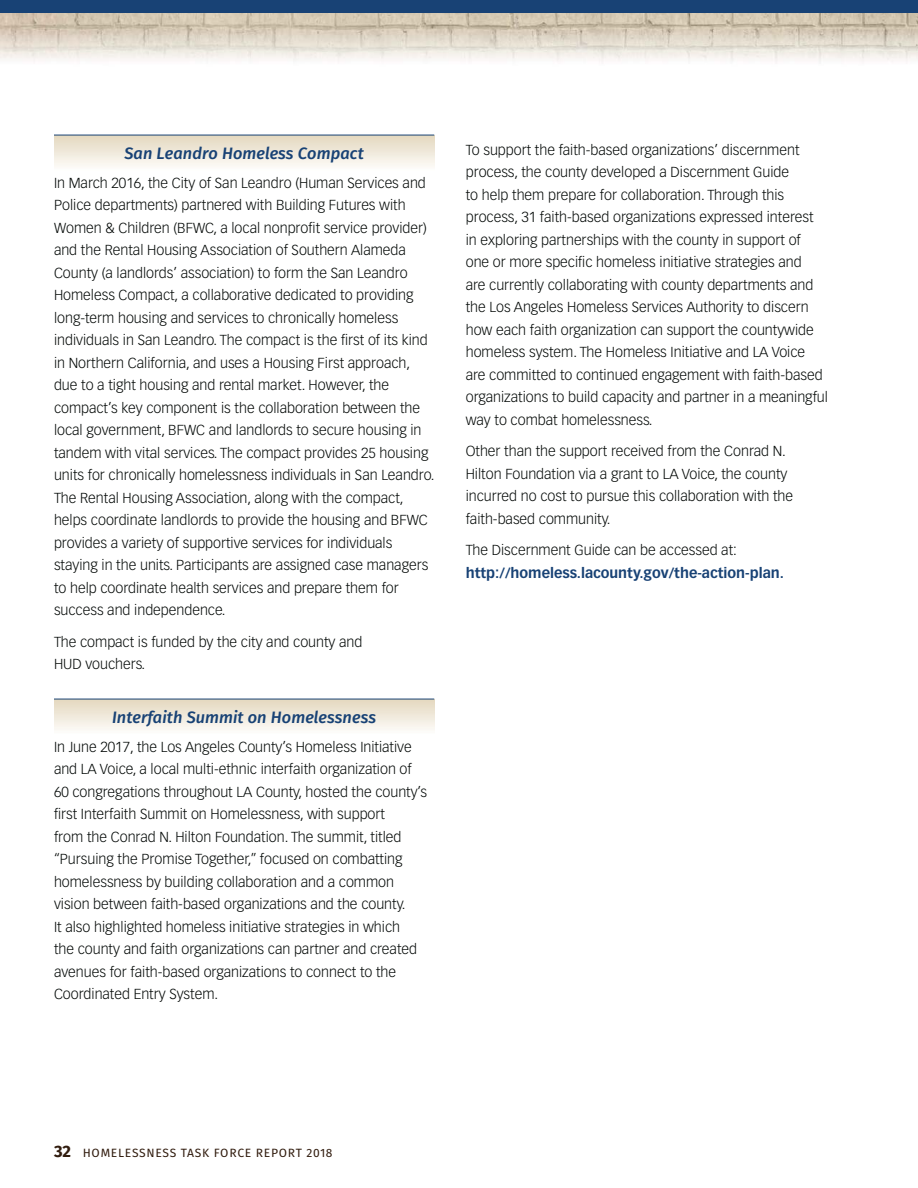
<style>
.page{position:relative;width:918px;height:1188px;background:#fff}
.page>*{position:absolute;margin:0;border:0;box-sizing:border-box;transform-origin:0 0}
.t1{font:italic 16.5px "Fira Sans OT Medium";color:#184275}
.t2{font:300 14.25px/22.5px "Vectora LT";color:#030806}
.t3{font:700 14.25px "Vectora LT";color:#184275}
.t4{font:12px "Fira Sans OT";letter-spacing:.06em;color:#311c0e}
.s1{font-weight:700;font-size:16.5px}
</style>
<div class="page">
<img style="left:0;top:12px;width:918px;height:50px">
<div style="left:0;top:0;width:918px;height:12px;background:#184275"></div>
<div style="left:54px;top:699px;width:380px;height:36px;background:linear-gradient(to bottom,#e4d7be,#fefdfc)"></div>
<div style="left:54px;top:135px;width:380px;height:36px;background:linear-gradient(to bottom,#e3d7be,#fdfdfb)"></div>
<hr style="left:54px;top:135px;width:380px;height:1px;background:#184275">
<hr style="left:54px;top:699px;width:380px;height:1px;background:#184275">
<p class="t1" style="left:124px;top:144px;width:241px">San Leandro Homeless Compact</p>
<p class="t2" style="left:54px;top:172px;width:382px">In March 2016, the City of San Leandro (Human Services and Police departments) partnered with Building Futures with Women &amp; Children (BFWC, a local nonprofit service provider) and the Rental Housing Association of Southern Alameda County (a landlords’ association) to form the San Leandro Homeless Compact, a collaborative dedicated to providing long-term housing and services to chronically homeless individuals in San Leandro. The compact is the first of its kind in Northern California, and uses a Housing First approach, due to a tight housing and rental market. However, the compact’s key component is the collaboration between the local government, BFWC and landlords to secure housing in tandem with vital services. The compact provides 25 housing units for chronically homelessness individuals in San Leandro.<br>The Rental Housing Association, along with the compact, helps coordinate landlords to provide the housing and BFWC provides a variety of supportive services for individuals staying in the units. Participants are assigned case managers to help coordinate health services and prepare them for success and independence.</p>
<p class="t2" style="left:54px;top:631px;width:310px">The compact is funded by the city and county and<br>HUD vouchers.</p>
<p class="t1" style="left:112px;top:708px;width:266px">Interfaith Summit on Homelessness</p>
<p class="t2" style="left:54px;top:736px;width:375px">In June 2017, the Los Angeles County’s Homeless Initiative and LA Voice, a local multi-ethnic interfaith organization of 60 congregations throughout LA County, hosted the county’s first Interfaith Summit on Homelessness, with support<br>from the Conrad N. Hilton Foundation. The summit, titled “Pursuing the Promise Together,” focused on combatting homelessness by building collaboration and a common vision between faith-based organizations and the county.<br>It also highlighted homeless initiative strategies in which<br>the county and faith organizations can partner and created avenues for faith-based organizations to connect to the Coordinated Entry System.</p>
<p class="t2" style="left:466px;top:139px;width:364px">To support the faith-based organizations’ discernment process, the county developed a Discernment Guide<br>to help them prepare for collaboration. Through this process, 31 faith-based organizations expressed interest in exploring partnerships with the county in support of<br>one or more specific homeless initiative strategies and<br>are currently collaborating with county departments and the Los Angeles Homeless Services Authority to discern how each faith organization can support the countywide homeless system. The Homeless Initiative and LA Voice are committed to continued engagement with faith-based organizations to build capacity and partner in a meaningful way to combat homelessness.</p>
<p class="t2" style="left:466px;top:441px;width:329px">Other than the support received from the Conrad N.<br>Hilton Foundation via a grant to LA Voice, the county incurred no cost to pursue this collaboration with the faith-based community.</p>
<p class="t2" style="left:466px;top:540px;width:273px">The Discernment Guide can be accessed at:</p>
<p class="t3" style="left:466px;top:567px;width:320px">http://homeless.lacounty.gov/the-action-plan.</p>
<p class="t4" style="left:54px;top:1148px;width:280px"><span class="s1">32</span> HOMELESSNESS TASK FORCE REPORT 2018</p>
</div>
